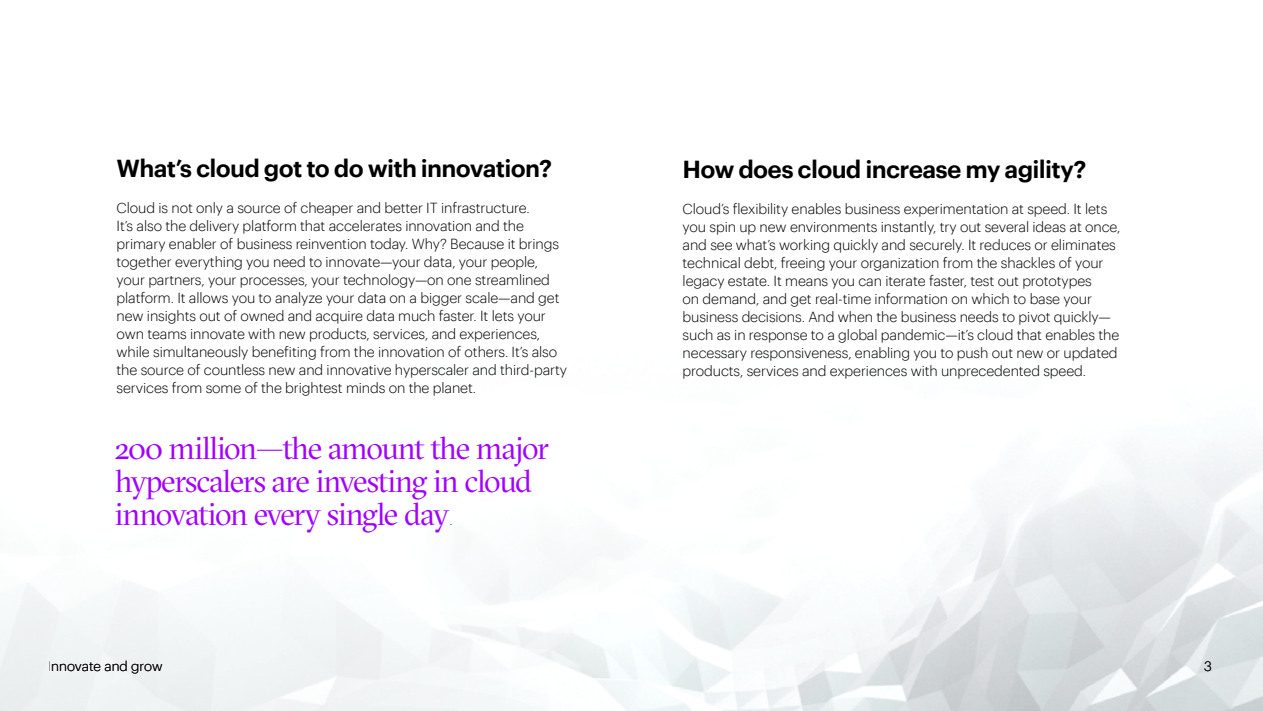
<style>
.page{position:relative;width:1263px;height:711px;background:#fff}
.page>*{position:absolute;margin:0;border:0;box-sizing:border-box;transform-origin:0 0}
.t1{font:31.5px/33px "GT Sectra Fine";letter-spacing:-.04em;color:#a100ff}
.t2{font:600 24px "Graphik";letter-spacing:-.03em;color:#000}
.t3{font:300 14.25px/18px "Graphik";letter-spacing:-.01em;color:#000101}
.t4{font:300 13.5px "Graphik";color:#000}
.s1{font-family:"Graphik";font-weight:100;color:#000}
</style>
<div class="page">
<h2 class="t2" style="left:117px;top:149px;width:437px">What’s cloud got to do with innovation?</h2>
<p class="t3" style="left:117px;top:197px;width:452px">Cloud is not only a source of cheaper and better IT infrastructure.<br>It’s also the delivery platform that accelerates innovation and the primary enabler of business reinvention today. Why? Because it brings together everything you need to innovate—your data, your people, your partners, your processes, your technology—on one streamlined platform. It allows you to analyze your data on a bigger scale—and get new insights out of owned and acquire data much faster. It lets your own teams innovate with new products, services, and experiences, while simultaneously benefiting from the innovation of others. It’s also the source of countless new and innovative hyperscaler and third-party services from some of the brightest minds on the planet.</p>
<h1 class="t1" style="left:115px;top:431px;width:436px">200 million—the amount the major hyperscalers are investing in cloud innovation every single day<span class="s1">.</span></h1>
<h2 class="t2" style="left:683px;top:150px;width:405px">How does cloud increase my agility?</h2>
<p class="t3" style="left:683px;top:198px;width:439px">Cloud’s flexibility enables business experimentation at speed. It lets you spin up new environments instantly, try out several ideas at once, and see what’s working quickly and securely. It reduces or eliminates technical debt, freeing your organization from the shackles of your legacy estate. It means you can iterate faster, test out prototypes<br>on demand, and get real-time information on which to base your business decisions. And when the business needs to pivot quickly— such as in response to a global pandemic—it’s cloud that enables the necessary responsiveness, enabling you to push out new or updated products, services and experiences with unprecedented speed.</p>
<p class="t4" style="left:48px;top:655px;width:116px">Innovate and grow</p>
<p class="t4" style="left:1204px;top:655px;width:9px">3</p>
</div>
